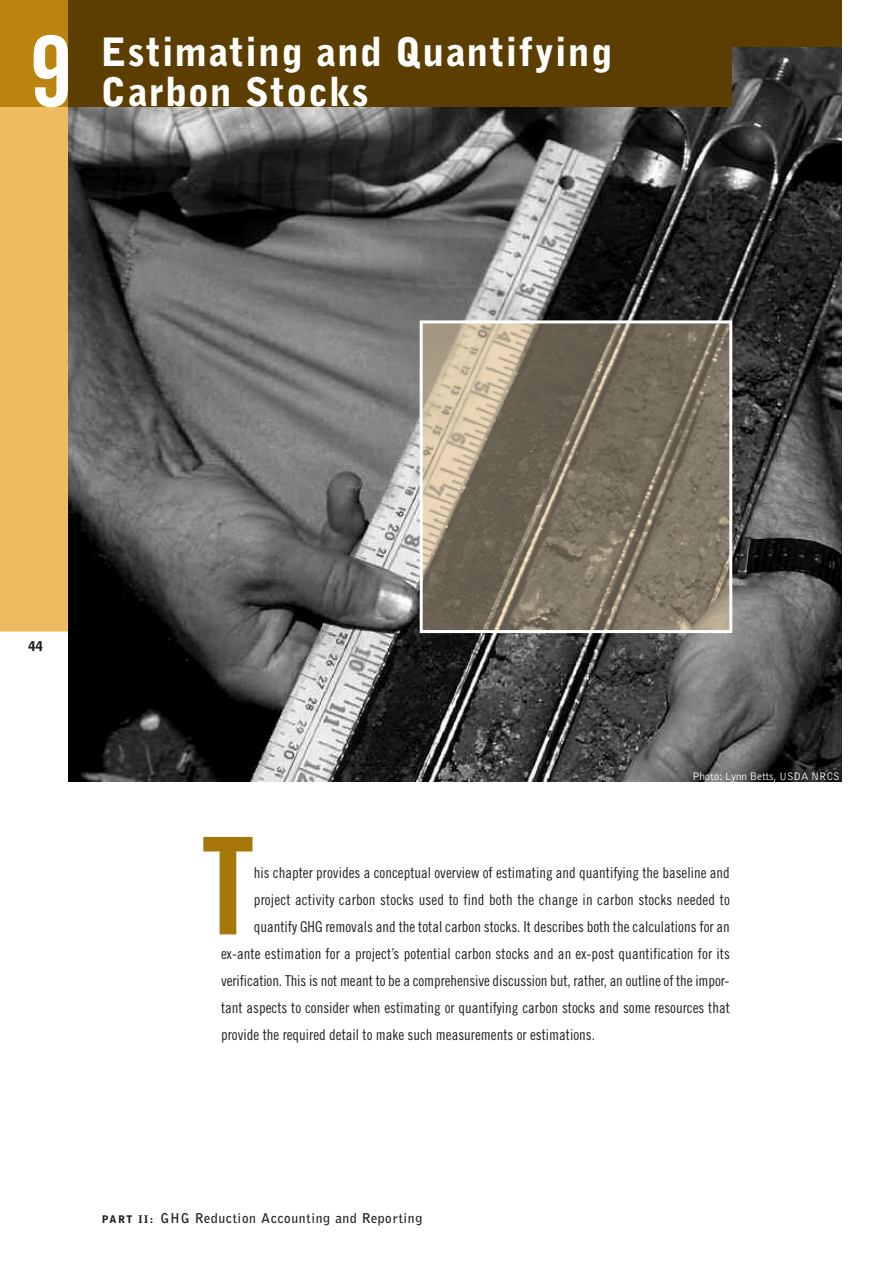
<style>
.page{position:relative;width:893px;height:1263px;background:#fff}
.page>*{position:absolute;margin:0;border:0;box-sizing:border-box;transform-origin:0 0}
.t1{font:135px "Trade Gothic Bold Cond Twenty";color:#a87709}
.t2{font:97.5px "Trade Gothic Bold Cond Twenty";color:#fff}
.t3{font:900 39px/40.5px "Bell Gothic BT";letter-spacing:.035em;color:#fff}
.t4{font:15px "Trade Gothic Cond Eighteen";color:#231f20}
.t5{font:700 13.5px "Bell Gothic BT";letter-spacing:.05em;color:#231f20}
.t6{font:900 13.5px "Bell Gothic BT";color:#231f20}
.t7{font:11.25px "Bell Gothic BT";letter-spacing:-.015em;color:#fff}
.s1{font-weight:900;font-size:10.5px}
</style>
<div class="page">
<img style="left:68px;top:47px;width:774px;height:734px">
<div style="left:0;top:0;width:842px;height:47px;background:#5b3e00"></div>
<div style="left:0;top:0;width:731px;height:106px;background:#5b3e00"></div>
<img style="left:424px;top:324px;width:304px;height:305px">
<div style="left:420px;top:320px;width:312px;height:313px;border:3px solid #fff"></div>
<div style="left:0;top:106px;width:68px;height:526px;background:#efbb61"></div>
<div style="left:0;top:0;width:68px;height:106px;background:#ba840f"></div>
<h2 class="t2" style="left:29px;top:36px;width:45px">9</h2>
<h3 class="t3" style="left:101px;top:34px;width:513px">Estimating and Quantifying<br>Carbon Stocks</h3>
<p class="t6" style="left:28px;top:641px;width:16px">44</p>
<p class="t7" style="left:693px;top:772px;width:149px">Photo: Lynn Betts, USDA NRCS</p>
<h1 class="t1" style="left:202px;top:837px;width:54px">T</h1>
<p class="t4" style="left:254px;top:867px;width:478px">his chapter provides a conceptual overview of estimating and quantifying the baseline and</p>
<p class="t4" style="left:254px;top:894px;width:477px">project activity carbon stocks used to find both the change in carbon stocks needed to</p>
<p class="t4" style="left:254px;top:921px;width:478px">quantify GHG removals and the total carbon stocks. It describes both the calculations for an</p>
<p class="t4" style="left:221px;top:948px;width:510px">ex-ante estimation for a project’s potential carbon stocks and an ex-post quantification for its</p>
<p class="t4" style="left:221px;top:975px;width:510px">verification. This is not meant to be a comprehensive discussion but, rather, an outline of the impor-</p>
<p class="t4" style="left:221px;top:1002px;width:510px">tant aspects to consider when estimating or quantifying carbon stocks and some resources that</p>
<p class="t4" style="left:221px;top:1029px;width:375px">provide the required detail to make such measurements or estimations.</p>
<p class="t5" style="left:102px;top:1213px;width:322px"><span class="s1">PART II:</span> GHG Reduction Accounting and Reporting</p>
</div>
